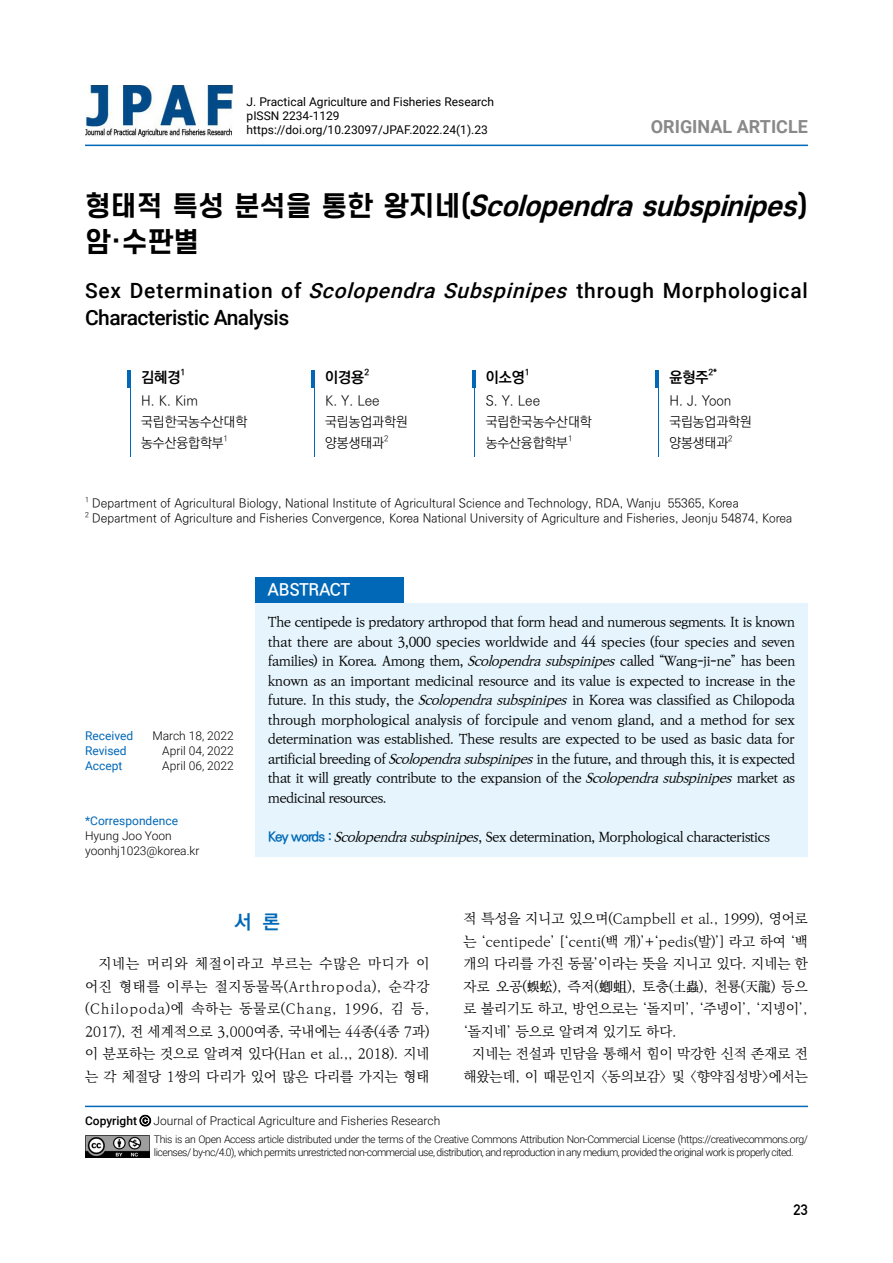
<style>
.page{position:relative;width:893px;height:1263px;background:#fff}
.page>*{position:absolute;margin:0;border:0;box-sizing:border-box;transform-origin:0 0}
.t1{font:italic 700 27px/36px "S Core Dream 6";color:#000}
.t2{font:500 21px/27px "Roboto";letter-spacing:.04em;color:#000}
.t3{font:700 19.5px "Ko Pub Dotum";color:#0068b7}
.t4{font:700 18px "Roboto";color:#898989}
.t5{font:700 16.5px "Ko Pub Dotum";color:#fff}
.t6{font:700 15px "Ko Pub Dotum";color:#000}
.t7{font:15px "DIN Mittelschrift Std";color:#000}
.t8{font:300 13.95px/22.5px "Ko Pub World Batang";color:#000;text-align:justify}
.t9{font:500 13.5px/19.5px "Ko Pub Batang";letter-spacing:-.05em;color:#000;text-align:justify}
.t10{font:300 13.5px/21px "Ko Pub Dotum";color:#000}
.t11{font:300 12px "Ko Pub Dotum";color:#000}
.t12{font:300 12px/15px "Roboto";color:#000}
.t13{font:12px/14.4px "Roboto";color:#000}
.t14{font:12px "Roboto";color:#0068b7}
.t15{font:300 10.5px/13.5px "Roboto";letter-spacing:-.05em;color:#000}
.t16{font:700 8.7px "Ko Pub Dotum";color:#000}
.t17{font:300 7.8px "Ko Pub Dotum";color:#000}
.t18{font:300 7.05px "Ko Pub Dotum";color:#000}
.s1{font-style:normal}
.s2{font-style:italic}
.s3{font-family:"Ko Pub Dotum";font-weight:700;color:#0068b7}
.s4{font-family:"Noto Serif CJ Kkr";font-weight:500}
.s5{font-weight:500}
.s6{font-family:"Ko Pub Dotum";font-weight:700}
</style>
<div class="page">
<hr style="left:85px;top:145px;width:723px;height:1px;background:#0068b7">
<img style="left:85px;top:85px;width:147px;height:51px">
<hr style="left:85px;top:1106px;width:723px;height:1px;background:#0068b7">
<img style="left:85px;top:1135px;width:65px;height:23px">
<div style="left:255px;top:578px;width:149px;height:25px;background:#0068b7"></div>
<div style="left:255px;top:603px;width:553px;height:253px;background:#e6f5fd"></div>
<hr style="left:128px;top:370px;width:3px;height:17px;background:#0068b7">
<hr style="left:130px;top:387px;width:1px;height:70px;background:#0068b7">
<hr style="left:311px;top:370px;width:3px;height:17px;background:#0068b7">
<hr style="left:314px;top:387px;width:1px;height:70px;background:#0068b7">
<hr style="left:472px;top:370px;width:3px;height:17px;background:#0068b7">
<hr style="left:474px;top:387px;width:1px;height:70px;background:#0068b7">
<hr style="left:656px;top:370px;width:3px;height:17px;background:#0068b7">
<hr style="left:658px;top:387px;width:1px;height:70px;background:#0068b7">
<p class="t13" style="left:247px;top:94px;width:249px">J. Practical Agriculture and Fisheries Research pISSN 2234-1129 https://doi.org/10.23097/JPAF.2022.24(1).23</p>
<h3 class="t4" style="left:651px;top:114px;width:159px">ORIGINAL ARTICLE</h3>
<h1 class="t1" style="left:85px;top:187px;width:724px"><span class="s1">형 태 적 특 성 분 석 을 통 한 왕 지 네 (</span> Scolopendra subspinipes<span class="s1">) 암·수판별</span></h1>
<h2 class="t2" style="left:85px;top:277px;width:724px">Sex Determination of <span class="s2">ScolopendraSubspinipes</span> through Morphological<br>Characteristic Analysis</h2>
<p class="t6" style="left:141px;top:370px;width:41px">김혜경</p>
<p class="t16" style="left:180px;top:368px;width:6px">1</p>
<p class="t10" style="left:141px;top:391px;width:107px">H. K. Kim 국립한국농수산대학 농수산융합학부</p>
<p class="t17" style="left:224px;top:434px;width:6px">1</p>
<p class="t6" style="left:325px;top:370px;width:41px">이경용</p>
<p class="t16" style="left:364px;top:368px;width:6px">2</p>
<p class="t10" style="left:325px;top:391px;width:84px">K. Y. Lee 국립농업과학원 양봉생태과</p>
<p class="t17" style="left:384px;top:434px;width:6px">2</p>
<p class="t6" style="left:486px;top:370px;width:41px">이소영</p>
<p class="t16" style="left:525px;top:368px;width:6px">1</p>
<p class="t10" style="left:486px;top:391px;width:107px">S. Y. Lee 국립한국농수산대학 농수산융합학부</p>
<p class="t17" style="left:568px;top:434px;width:6px">1</p>
<p class="t6" style="left:669px;top:370px;width:41px">윤형주</p>
<p class="t16" style="left:709px;top:368px;width:10px">2*</p>
<p class="t10" style="left:669px;top:391px;width:84px">H. J. Yoon 국립농업과학원 양봉생태과</p>
<p class="t17" style="left:728px;top:434px;width:6px">2</p>
<p class="t18" style="left:85px;top:496px;width:5px">1</p>
<p class="t11" style="left:92px;top:497px;width:648px">Department of Agricultural Biology, National Institute of Agricultural Science and Technology, RDA, Wanju 55365, Korea</p>
<p class="t18" style="left:85px;top:511px;width:5px">2</p>
<p class="t11" style="left:92px;top:512px;width:701px">Department of Agriculture and Fisheries Convergence, Korea National University of Agriculture and Fisheries, Jeonju 54874, Korea</p>
<p class="t14" style="left:85px;top:727px;width:50px">Received</p>
<p class="t12" style="left:152px;top:728px;width:83px">March 18, 2022</p>
<p class="t14" style="left:85px;top:742px;width:43px">Revised</p>
<p class="t12" style="left:162px;top:743px;width:73px">April 04, 2022</p>
<p class="t14" style="left:85px;top:757px;width:39px">Accept</p>
<p class="t12" style="left:162px;top:758px;width:73px">April 06, 2022</p>
<p class="t14" style="left:85px;top:812px;width:94px">*Correspondence</p>
<p class="t12" style="left:85px;top:827px;width:116px">Hyung Joo Yoon yoonhj1023@korea.kr</p>
<p class="t5" style="left:268px;top:582px;width:83px">ABSTRACT</p>
<p class="t9" style="left:268px;top:613px;width:529px">The centipede is predatory arthropod that form head and numerous segments. It is known that there are about 3,000 species worldwide and 44 species (four species and seven families) in Korea. Among them, <span class="s2">Scolopendrasubspinipes</span> called “Wang-ji-ne” has been known as an important medicinal resource and its value is expected to increase in the future. In this study, the <span class="s2">Scolopendrasubspinipes</span> in Korea was classified as Chilopoda through morphological analysis of forcipule and venom gland, and a method for sex determination was established. These results are expected to be used as basic data for artificial breeding of <span class="s2">Scolopendrasubspinipes</span>in the future, and through this, it is expected that it will greatly contribute to the expansion of the <span class="s2">Scolopendrasubspinipes</span> market as medicinal resources.</p>
<p class="t9" style="left:268px;top:827px;width:504px"><span class="s3">Key words :</span> <span class="s2">Scolopendrasubspinipes</span>, Sex determination, Morphological characteristics</p>
<h3 class="t3" style="left:235px;top:912px;width:47px">서 론</h3>
<p class="t8" style="left:85px;top:953px;width:346px;text-indent:13px">지네는 머리와 체절이라고 부르는 수많은 마디가 이 어진 형태를 이루는 절지동물목(Arthropoda), 순각강 (Chilopoda)에 속하는 동물로(Chang, 1996, 김 등, 2017), 전 세계적으로 3,000여종, 국내에는 44종(4종 7과) 이 분포하는 것으로 알려져 있다(Han et al.,, 2018). 지네 는 각 체절당 1쌍의 다리가 있어 많은 다리를 가지는 형태</p>
<p class="t8" style="left:463px;top:908px;width:346px">적 특성을 지니고 있으며(Campbell et al., 1999), 영어로 는 ‘centipede’ [‘centi(백 개)’+‘pedis(발)’] 라고 하여 ‘백 개의 다리를 가진 동물’이라는 뜻을 지니고 있다. 지네는 한 자로 오공(蜈蚣), 즉저(<span class="s4">蝍蛆</span>), 토충(土蟲), 천룡(天龍) 등으 로 불리기도 하고, 방언으로는 ‘돌지미’, ‘주넹이’, ‘지넹이’, ‘돌지네’ 등으로 알려져 있기도 하다.</p>
<p class="t8" style="left:463px;top:1043px;width:346px;text-align:right">지네는 전설과 민담을 통해서 힘이 막강한 신적 존재로 전 해왔는데, 이 때문인지 &lt;동의보감&gt; 및 &lt;향약집성방&gt;에서는</p>
<p class="t12" style="left:85px;top:1113px;width:357px"><span class="s5">Copyright</span> <span class="s6">ⓒ</span> Journal of Practical Agriculture and Fisheries Research</p>
<p class="t15" style="left:154px;top:1132px;width:656px">This is an Open Access article distributed under the terms of the Creative Commons Attribution Non-Commercial License (https://creativecommons.org/ licenses/ by-nc/4.0), which permits unrestricted non-commercial use, distribution, and reproduction in any medium, provided the original work is properly cited.</p>
<p class="t7" style="left:793px;top:1201px;width:16px">23</p>
</div>
